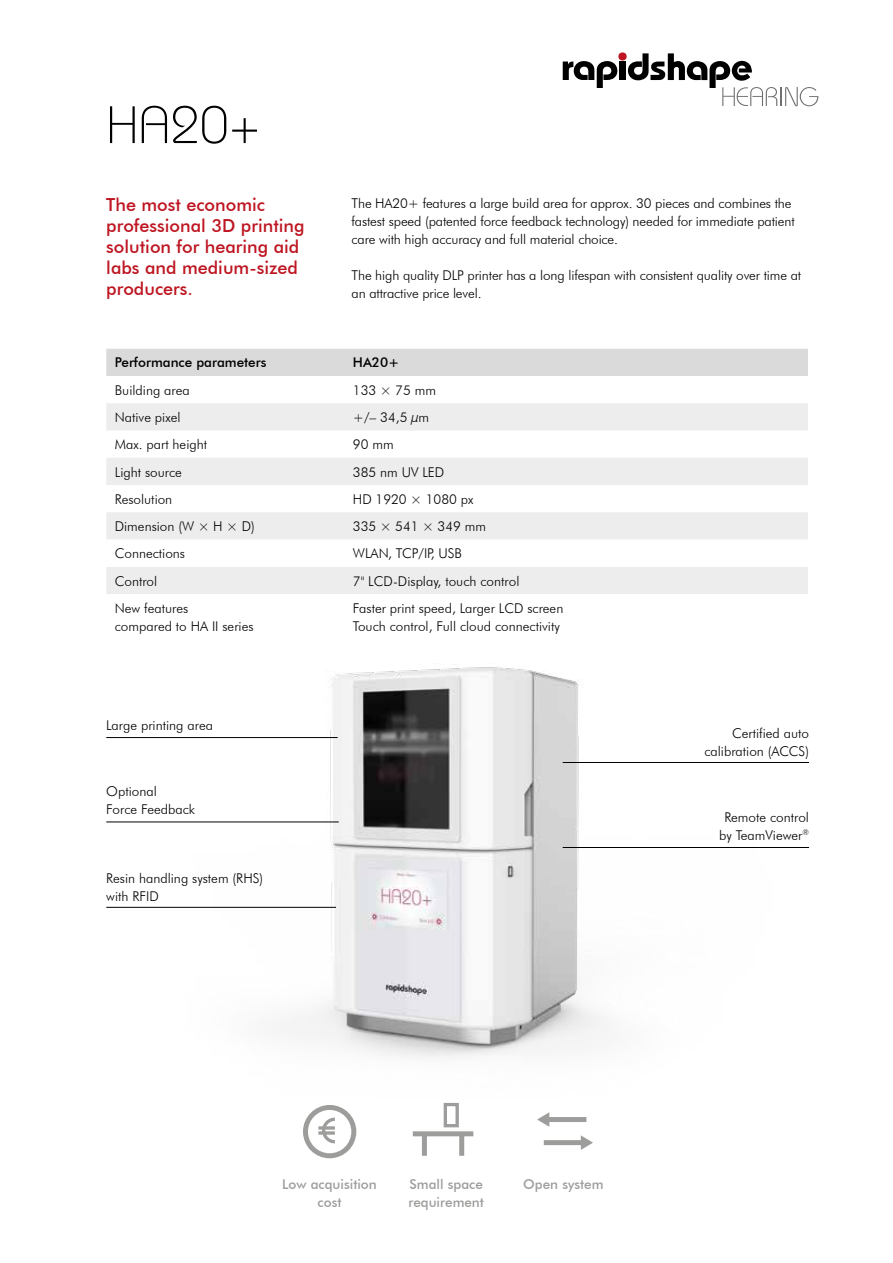
<style>
.page{position:relative;width:893px;height:1263px;background:#fff}
.page>*{position:absolute;margin:0;border:0;box-sizing:border-box;transform-origin:0 0}
.t1{font:300 52.5px "Bauhaus Std";color:#000}
.t2{font:500 18px/21px "Futura BT";color:#be1622}
.t3{font:300 13.5px/18px "Futura BT";color:#000}
.t4{font:500 13.5px/18px "Futura BT";color:#9d9d9c}
.t5{font:500 13.5px "Futura BT";color:#000}
</style>
<div class="page">
<img style="left:117px;top:667px;width:693px;height:390px">
<svg style="left:563px;top:61px;width:54px;height:27px"></svg>
<div style="left:619px;top:62px;width:7px;height:18px;background:#000"></div>
<div style="left:618px;top:52px;width:9px;height:8px;background:#be1622;border-radius:50%"></div>
<svg style="left:628px;top:53px;width:190px;height:53px"></svg>
<div style="left:106px;top:349px;width:702px;height:27px;background:#dadada"></div>
<svg style="left:106px;top:403px;width:702px;height:136px;fill:#ededed"></svg>
<div style="left:106px;top:567px;width:702px;height:27px;background:#ededed"></div>
<hr style="left:106px;top:822px;width:233px;height:1px;background:#000">
<hr style="left:106px;top:737px;width:232px;height:1px;background:#000">
<hr style="left:106px;top:907px;width:230px;height:1px;background:#000">
<hr style="left:563px;top:762px;width:246px;height:1px;background:#000">
<hr style="left:563px;top:847px;width:246px;height:1px;background:#000">
<div style="left:413px;top:1131px;width:60px;height:5px;background:#9d9d9c"></div>
<div style="left:422px;top:1134px;width:5px;height:22px;background:#9d9d9c"></div>
<div style="left:459px;top:1134px;width:5px;height:22px;background:#9d9d9c"></div>
<div style="left:444px;top:1103px;width:15px;height:24px;border:3px solid #9d9d9c"></div>
<svg style="left:581px;top:1135px;width:12px;height:15px"></svg>
<div style="left:544px;top:1140px;width:41px;height:5px;background:#9d9d9c"></div>
<svg style="left:537px;top:1112px;width:12px;height:15px"></svg>
<div style="left:545px;top:1117px;width:41px;height:5px;background:#9d9d9c"></div>
<svg style="left:322px;top:1117px;width:13px;height:27px"></svg>
<svg style="left:318px;top:1126px;width:17px;height:4px"></svg>
<svg style="left:318px;top:1131px;width:17px;height:4px"></svg>
<div style="left:303px;top:1105px;width:53px;height:53px;border:5px solid #9d9d9c;border-radius:50%"></div>
<h1 class="t1" style="left:106px;top:94px;width:156px">HA20+</h1>
<h2 class="t2" style="left:106px;top:194px;width:200px">The most economic professional 3D printing solution for hearing aid labs and medium-sized producers.</h2>
<p class="t3" style="left:351px;top:194px;width:445px">The HA20+ features a large build area for approx. 30 pieces and combines the fastest speed (patented force feedback technology) needed for immediate patient care with high accuracy and full material choice.</p>
<p class="t3" style="left:351px;top:266px;width:451px">The high quality DLP printer has a long lifespan with consistent quality over time at an attractive price level.</p>
<p class="t5" style="left:115px;top:354px;width:153px">Performance parameters</p>
<p class="t5" style="left:353px;top:354px;width:48px">HA20+</p>
<p class="t3" style="left:115px;top:381px;width:76px">Building area</p>
<p class="t3" style="left:353px;top:381px;width:85px">133 × 75 mm</p>
<p class="t3" style="left:115px;top:408px;width:67px">Native pixel</p>
<p class="t3" style="left:353px;top:408px;width:78px">+/– 34,5 μm</p>
<p class="t3" style="left:115px;top:435px;width:94px">Max. part height</p>
<p class="t3" style="left:353px;top:435px;width:42px">90 mm</p>
<p class="t3" style="left:115px;top:463px;width:69px">Light source</p>
<p class="t3" style="left:353px;top:463px;width:93px">385 nm UV LED</p>
<p class="t3" style="left:115px;top:490px;width:59px">Resolution</p>
<p class="t3" style="left:353px;top:490px;width:122px">HD 1920 × 1080 px</p>
<p class="t3" style="left:115px;top:517px;width:141px">Dimension (W × H × D)</p>
<p class="t3" style="left:353px;top:517px;width:135px">335 × 541 × 349 mm</p>
<p class="t3" style="left:115px;top:544px;width:72px">Connections</p>
<p class="t3" style="left:353px;top:544px;width:111px">WLAN, TCP/IP, USB</p>
<p class="t3" style="left:115px;top:572px;width:44px">Control</p>
<p class="t3" style="left:353px;top:572px;width:168px">7" LCD-Display, touch control</p>
<p class="t3" style="left:115px;top:599px;width:140px">New features<br>compared to HA II series</p>
<p class="t3" style="left:353px;top:599px;width:212px">Faster print speed, Larger LCD screen<br>Touch control, Full cloud connectivity</p>
<p class="t3" style="left:106px;top:716px;width:108px">Large printing area</p>
<p class="t3" style="left:106px;top:782px;width:90px">Optional<br>Force Feedback</p>
<p class="t3" style="left:106px;top:869px;width:158px">Resin handling system (RHS) with RFID</p>
<p class="t3" style="left:704px;top:724px;width:106px;text-align:right">Certified auto calibration (ACCS)</p>
<p class="t3" style="left:719px;top:808px;width:91px;text-align:center">Remote control by TeamViewer<sup>®</sup></p>
<p class="t4" style="left:408px;top:1175px;width:77px">Small space requirement</p>
<p class="t4" style="left:282px;top:1175px;width:96px">Low acquisition</p>
<p class="t4" style="left:523px;top:1175px;width:82px">Open system</p>
<p class="t4" style="left:318px;top:1193px;width:25px">cost</p>
</div>
